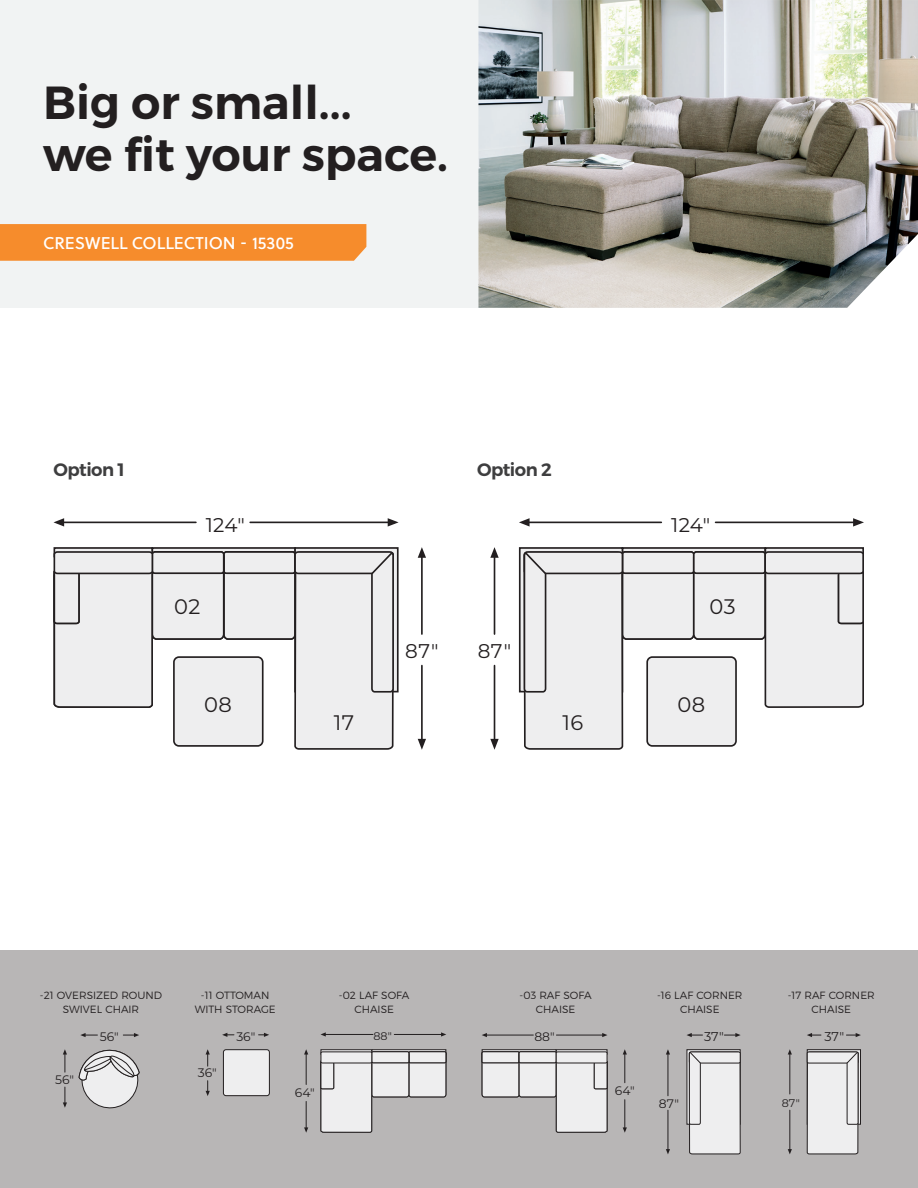
<style>
.page{position:relative;width:918px;height:1188px;background:#fff}
.page>*{position:absolute;margin:0;border:0;box-sizing:border-box;transform-origin:0 0}
.t1{font:600 46.35px/52.2px "Montserrat";color:#231f20}
.t2{font:21px "Montserrat";letter-spacing:.02em;color:#231f20}
.t3{font:19.8px "Montserrat";letter-spacing:.02em;color:#231f20}
.t4{font:600 18px "Montserrat";letter-spacing:-.03em;color:#3e3e3f}
.t5{font:16.95px "Soleil Bk";color:#fff}
.t6{font:12.75px "Montserrat";color:#231f20}
.t7{font:12.3px "Montserrat";color:#231f20}
.t8{font:11.1px "Montserrat";color:#231f20}
.t9{font:300 10.5px/13.5px "Montserrat";color:#231f20;text-align:center}
</style>
<div class="page">
<svg style="left:53px;top:547px;width:346px;height:202px"></svg>
<svg style="left:418px;top:547px;width:8px;height:11px"></svg>
<hr style="left:421px;top:553px;width:2px;height:81px;background:#231f20">
<svg style="left:518px;top:547px;width:346px;height:202px"></svg>
<svg style="left:490px;top:547px;width:9px;height:11px"></svg>
<hr style="left:494px;top:553px;width:1px;height:81px;background:#231f20">
<div style="left:0;top:950px;width:918px;height:238px;background:#b8b6b6"></div>
<div style="left:0;top:0;width:828px;height:308px;background:#f1f3f3"></div>
<img style="left:478px;top:0;width:440px;height:308px">
<div style="left:0;top:224px;width:366px;height:37px;background:#f68c2c"></div>
<svg style="left:259px;top:1033px;width:10px;height:4px"></svg>
<svg style="left:222px;top:1033px;width:12px;height:4px"></svg>
<div style="left:223px;top:1050px;width:46px;height:46px;background:#eeeeef;border-radius:3px"></div>
<div style="left:223px;top:1049px;width:47px;height:47px;border:1px solid #231f20;border-radius:3px"></div>
<svg style="left:206px;top:1049px;width:4px;height:17px"></svg>
<svg style="left:206px;top:1081px;width:4px;height:15px"></svg>
<hr style="left:323px;top:1034px;width:50px;height:1px;background:#231f20">
<svg style="left:321px;top:1032px;width:5px;height:5px"></svg>
<hr style="left:394px;top:1034px;width:47px;height:1px;background:#231f20">
<svg style="left:441px;top:1032px;width:5px;height:5px"></svg>
<hr style="left:306px;top:1054px;width:1px;height:31px;background:#231f20">
<svg style="left:304px;top:1049px;width:4px;height:6px"></svg>
<svg style="left:304px;top:1101px;width:4px;height:32px"></svg>
<div style="left:371px;top:1049px;width:75px;height:6px;border:1px solid #231f20"></div>
<div style="left:321px;top:1049px;width:51px;height:6px;border:1px solid #231f20"></div>
<div style="left:409px;top:1052px;width:37px;height:45px;background:#eeeeef;border-radius:2px"></div>
<div style="left:408px;top:1051px;width:38px;height:46px;border:1px solid #231f20;border-radius:2px"></div>
<div style="left:408px;top:1051px;width:38px;height:12px;border:1px solid #231f20"></div>
<div style="left:372px;top:1052px;width:37px;height:45px;background:#eeeeef;border-radius:2px"></div>
<div style="left:371px;top:1051px;width:38px;height:46px;border:1px solid #231f20;border-radius:2px"></div>
<div style="left:371px;top:1051px;width:38px;height:12px;border:1px solid #231f20"></div>
<svg style="left:320px;top:1060px;width:53px;height:73px;background:#ddd"></svg>
<div style="left:321px;top:1060px;width:13px;height:29px;background:#eeeeef"></div>
<div style="left:321px;top:1060px;width:13px;height:29px;border:1px solid #231f20"></div>
<div style="left:321px;top:1052px;width:51px;height:11px;background:#eeeeef"></div>
<div style="left:321px;top:1051px;width:51px;height:12px;border:1px solid #231f20"></div>
<svg style="left:666px;top:1049px;width:4px;height:6px"></svg>
<hr style="left:667px;top:1054px;width:1px;height:42px;background:#231f20">
<svg style="left:666px;top:1149px;width:4px;height:5px"></svg>
<hr style="left:667px;top:1110px;width:1px;height:40px;background:#231f20">
<svg style="left:689px;top:250px;width:52px;height:905px"></svg>
<svg style="left:686px;top:1049px;width:55px;height:105px;background:#d8d7d8"></svg>
<svg style="left:788px;top:1049px;width:4px;height:6px"></svg>
<hr style="left:789px;top:1054px;width:1px;height:40px;background:#231f20">
<svg style="left:788px;top:1149px;width:4px;height:5px"></svg>
<hr style="left:789px;top:1110px;width:1px;height:40px;background:#231f20">
<svg style="left:806px;top:250px;width:53px;height:905px"></svg>
<svg style="left:806px;top:1049px;width:55px;height:105px;background:#d7d7d8"></svg>
<svg style="left:623px;top:1049px;width:4px;height:34px"></svg>
<svg style="left:623px;top:1127px;width:4px;height:6px"></svg>
<hr style="left:624px;top:1100px;width:1px;height:30px;background:#231f20">
<hr style="left:486px;top:1035px;width:47px;height:1px;background:#231f20">
<svg style="left:482px;top:1033px;width:5px;height:4px"></svg>
<hr style="left:556px;top:1035px;width:48px;height:1px;background:#231f20">
<svg style="left:602px;top:1033px;width:5px;height:4px"></svg>
<div style="left:482px;top:1049px;width:75px;height:6px;border:1px solid #231f20"></div>
<div style="left:556px;top:1049px;width:51px;height:6px;border:1px solid #231f20"></div>
<div style="left:482px;top:1052px;width:37px;height:45px;background:#eeeeef;border-radius:2px"></div>
<div style="left:482px;top:1051px;width:38px;height:46px;border:1px solid #231f20;border-radius:2px"></div>
<div style="left:482px;top:1051px;width:38px;height:12px;border:1px solid #231f20"></div>
<div style="left:519px;top:1052px;width:37px;height:45px;background:#eeeeef;border-radius:2px"></div>
<div style="left:519px;top:1051px;width:38px;height:46px;border:1px solid #231f20;border-radius:2px"></div>
<div style="left:519px;top:1051px;width:38px;height:12px;border:1px solid #231f20"></div>
<svg style="left:555px;top:1060px;width:53px;height:73px;background:#ddddde"></svg>
<div style="left:594px;top:1061px;width:13px;height:28px;background:#eeeeef"></div>
<div style="left:594px;top:1060px;width:13px;height:29px;border:1px solid #231f20"></div>
<div style="left:556px;top:1052px;width:51px;height:11px;background:#eeeeef"></div>
<div style="left:556px;top:1051px;width:51px;height:12px;border:1px solid #231f20"></div>
<svg style="left:123px;top:1033px;width:16px;height:4px"></svg>
<svg style="left:80px;top:1033px;width:17px;height:4px"></svg>
<svg style="left:63px;top:1049px;width:77px;height:60px"></svg>
<svg style="left:418px;top:739px;width:8px;height:11px"></svg>
<hr style="left:421px;top:666px;width:2px;height:80px;background:#231f20">
<svg style="left:388px;top:518px;width:11px;height:9px"></svg>
<hr style="left:250px;top:522px;width:145px;height:1px;background:#231f20">
<svg style="left:54px;top:518px;width:10px;height:9px"></svg>
<hr style="left:59px;top:522px;width:137px;height:1px;background:#231f20">
<svg style="left:490px;top:739px;width:9px;height:11px"></svg>
<hr style="left:494px;top:666px;width:1px;height:80px;background:#231f20">
<svg style="left:853px;top:518px;width:11px;height:9px"></svg>
<hr style="left:716px;top:522px;width:144px;height:1px;background:#231f20">
<svg style="left:519px;top:518px;width:11px;height:9px"></svg>
<hr style="left:524px;top:522px;width:137px;height:1px;background:#231f20">
<div style="left:174px;top:657px;width:89px;height:89px;background:#eeeeef;border-radius:5px"></div>
<div style="left:173px;top:656px;width:91px;height:91px;border:2px solid #231f20;border-radius:5px"></div>
<div style="left:647px;top:657px;width:89px;height:89px;background:#eeeeef;border-radius:5px"></div>
<div style="left:646px;top:656px;width:91px;height:91px;border:2px solid #231f20;border-radius:5px"></div>
<p class="t1" style="left:43px;top:76px;width:407px">Big or small...<br>we fit your space.</p>
<p class="t5" style="left:43px;top:230px;width:252px">CRESWELL COLLECTION - 15305</p>
<p class="t4" style="left:54px;top:459px;width:73px">Option 1</p>
<p class="t4" style="left:477px;top:459px;width:76px">Option 2</p>
<p class="t3" style="left:206px;top:511px;width:41px">124"</p>
<p class="t3" style="left:671px;top:511px;width:41px">124"</p>
<p class="t2" style="left:174px;top:592px;width:28px">02</p>
<p class="t2" style="left:710px;top:592px;width:27px">03</p>
<p class="t3" style="left:405px;top:637px;width:35px">87"</p>
<p class="t3" style="left:478px;top:637px;width:35px">87"</p>
<p class="t2" style="left:204px;top:690px;width:29px">08</p>
<p class="t2" style="left:677px;top:690px;width:29px">08</p>
<p class="t2" style="left:334px;top:708px;width:22px">17</p>
<p class="t2" style="left:563px;top:708px;width:22px">16</p>
<p class="t9" style="left:40px;top:988px;width:124px">-21 OVERSIZED ROUND<br>SWIVEL CHAIR</p>
<p class="t9" style="left:339px;top:988px;width:72px">-02 LAF SOFA<br>CHAISE</p>
<p class="t9" style="left:520px;top:988px;width:74px">-03 RAF SOFA<br>CHAISE</p>
<p class="t9" style="left:657px;top:988px;width:87px">-16 LAF CORNER<br>CHAISE</p>
<p class="t9" style="left:195px;top:988px;width:83px">-11 OTTOMAN<br>WITH STORAGE</p>
<p class="t9" style="left:788px;top:988px;width:88px">-17 RAF CORNER<br>CHAISE</p>
<p class="t7" style="left:55px;top:1072px;width:20px">56"</p>
<p class="t8" style="left:374px;top:1028px;width:20px">88"</p>
<p class="t7" style="left:100px;top:1028px;width:20px">56"</p>
<p class="t7" style="left:534px;top:1028px;width:22px">88"</p>
<p class="t7" style="left:236px;top:1028px;width:20px">36"</p>
<p class="t7" style="left:198px;top:1064px;width:20px">36"</p>
<p class="t7" style="left:295px;top:1084px;width:21px">64"</p>
<p class="t7" style="left:615px;top:1082px;width:21px">64"</p>
<p class="t7" style="left:659px;top:1095px;width:22px">87"</p>
<p class="t6" style="left:704px;top:1028px;width:21px">37"</p>
<p class="t8" style="left:782px;top:1096px;width:20px">87"</p>
<p class="t6" style="left:824px;top:1028px;width:21px">37"</p>
</div>
